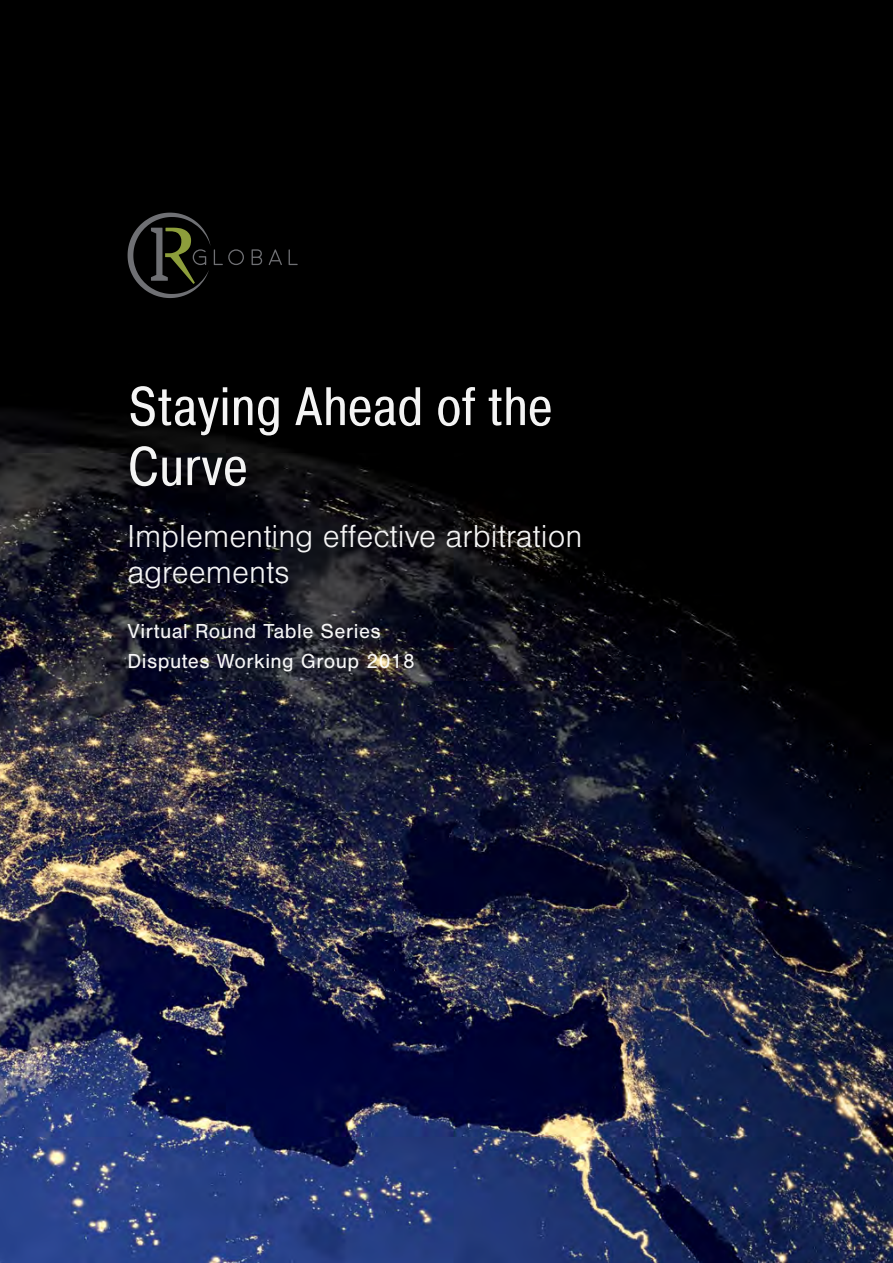
<style>
.page{position:relative;width:893px;height:1263px;background:#fff}
.page>*{position:absolute;margin:0;border:0;box-sizing:border-box;transform-origin:0 0}
.t1{font:54px/60px "Pragmatica Cond";color:#fff}
.t2{font:300 33px/36px "Nimbus San";color:#fff}
.t3{font:21px/30px "Nimbus San";letter-spacing:.02em;color:#fff}
</style>
<div class="page">
<img style="left:0;top:0;width:893px;height:1263px">
<svg style="left:128px;top:213px;width:116px;height:85px;background:#171814"></svg>
<svg style="left:252px;top:249px;width:10px;height:16px"></svg>
<svg style="left:269px;top:249px;width:13px;height:16px"></svg>
<svg style="left:289px;top:249px;width:9px;height:16px"></svg>
<h1 class="t1" style="left:128px;top:376px;width:427px">Staying Ahead of the<br>Curve</h1>
<h2 class="t2" style="left:128px;top:519px;width:456px">Implementing effective arbitration agreements</h2>
<p class="t3" style="left:128px;top:616px;width:289px">Virtual Round Table Series<br>Disputes Working Group 2018</p>
</div>
